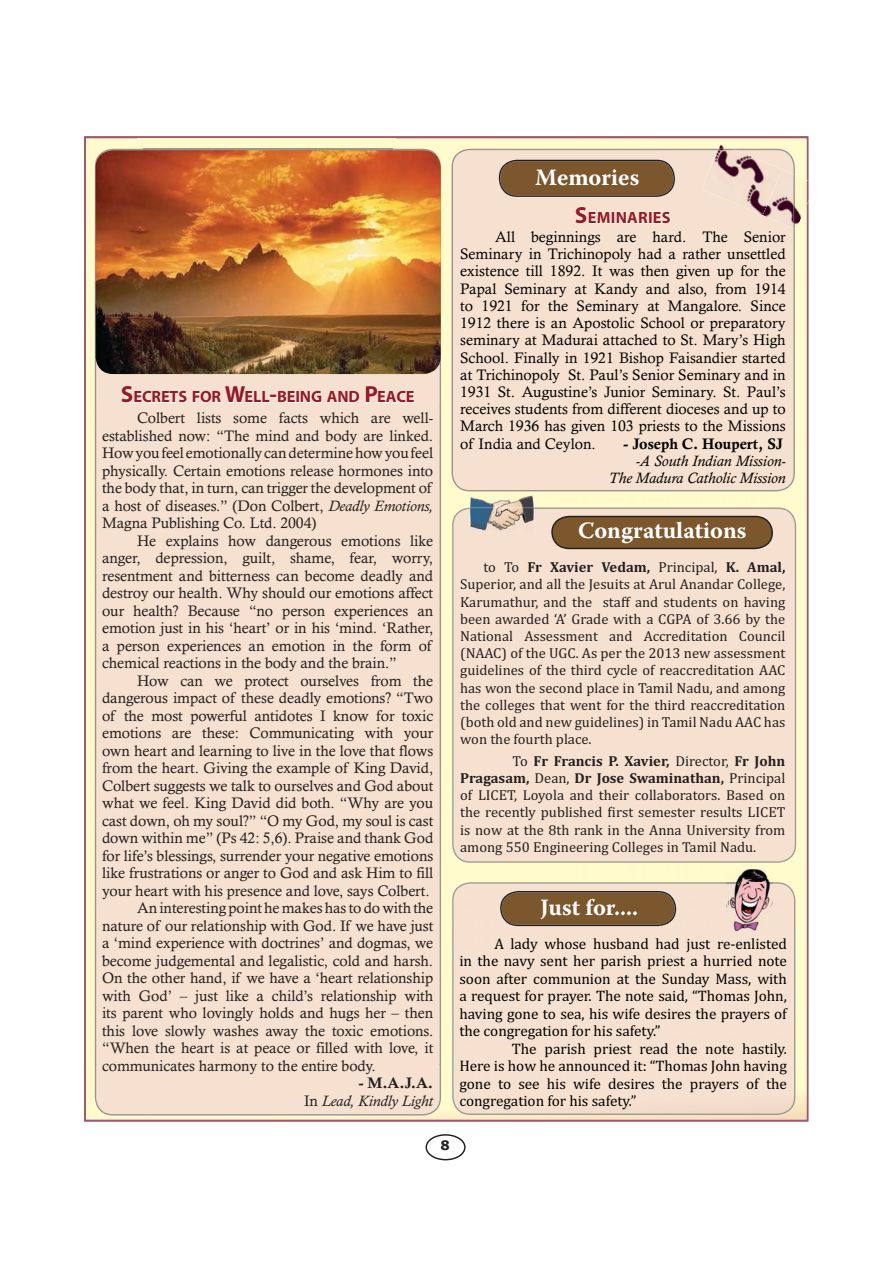
<style>
.page{position:relative;width:893px;height:1263px;background:#fff}
.page>*{position:absolute;margin:0;border:0;box-sizing:border-box;transform-origin:0 0}
.t1{font:700 23.4px "Warnock Pro";color:#fff}
.t2{font:700 16.35px "Myriad Pro";letter-spacing:-.005em;color:#971b22}
.t3{font:700 16.35px "Myriad Pro";letter-spacing:.015em;color:#971b22}
.t4{font:15.3px/17.5px "Calisto";letter-spacing:-.005em;color:#231f20;text-align:justify}
.t5{font:15.3px/17.2px "Calisto";color:#010202;text-align:justify}
.t6{font:15.3px/17.5px "Cambria";letter-spacing:-.005em;color:#010202;text-align:justify}
.t7{font:italic 15.3px/17.2px "Calisto";color:#010202;text-align:right}
.t8{font:15.3px "Calis MT Bol";color:#010202}
.t9{font:italic 15.3px "Calisto";letter-spacing:-.005em;color:#231f20}
.t10{font:15.3px "Calis MT Bol";color:#231f20}
.t11{font:14.55px/17.2px "Cambria";color:#231f20;text-align:justify}
.t12{font:700 13.05px "Verdana";color:#231f20}
.s1{font-size:23.4px}
.s2{font-style:italic}
.s3{font-style:normal}
.s4{font-weight:700}
</style>
<div class="page">
<div style="left:425px;top:1134px;width:41px;height:26px;border:1px solid #231f20;border-radius:50%"></div>
<img style="left:87px;top:1068px;width:719px;height:51px">
<div style="left:755px;top:139px;width:51px;height:929px;background:#fffbcc"></div>
<img style="left:86px;top:139px;width:1px;height:980px">
<img style="left:806px;top:139px;width:1px;height:980px">
<div style="left:451px;top:149px;width:344px;height:342px;background:#f6e1d0"></div>
<img style="left:808px;top:181px;width:1px;height:20px">
<img style="left:807px;top:180px;width:1px;height:25px">
<img style="left:718px;top:144px;width:15px;height:5px">
<img style="left:793px;top:174px;width:13px;height:55px">
<svg style="left:806px;top:180px;width:1px;height:26px"></svg>
<img style="left:701px;top:150px;width:81px;height:65px">
<img style="left:763px;top:170px;width:30px;height:58px">
<svg style="left:718px;top:149px;width:18px;height:1px"></svg>
<img style="left:499px;top:160px;width:176px;height:37px">
<div style="left:452px;top:882px;width:343px;height:233px;background:#f6e1d0"></div>
<img style="left:500px;top:891px;width:176px;height:35px">
<div style="left:95px;top:1064px;width:346px;height:52px;background:#f6e1d0"></div>
<div style="left:95px;top:149px;width:50px;height:916px;background:#f6e1d0"></div>
<div style="left:391px;top:149px;width:50px;height:916px;background:#f6e1d0"></div>
<svg style="left:86px;top:150px;width:23px;height:1px"></svg>
<svg style="left:86px;top:159px;width:12px;height:1px"></svg>
<div style="left:452px;top:507px;width:344px;height:356px;background:#f6e1d0"></div>
<img style="left:470px;top:494px;width:64px;height:37px">
<img style="left:470px;top:507px;width:64px;height:2px">
<svg style="left:550px;top:515px;width:224px;height:35px;background:#7e5d39"></svg>
<svg style="left:575px;top:206px;width:96px;height:18px"></svg>
<img style="left:96px;top:150px;width:345px;height:224px;border-radius:17px">
<svg style="left:121px;top:386px;width:79px;height:18px"></svg>
<div style="left:201px;top:391px;width:10px;height:12px;border:1px solid #fff;border-radius:50%"></div>
<div style="left:203px;top:393px;width:6px;height:8px;border:1px solid #fff;border-radius:50%"></div>
<svg style="left:212px;top:386px;width:203px;height:17px"></svg>
<img style="left:726px;top:869px;width:47px;height:61px">
<p class="t2" style="left:121px;top:387px;width:295px"><span class="s1">S</span>ECRETS FOR <span class="s1">W</span>ELL<span class="s1">-</span>BEING AND <span class="s1">P</span>EACE</p>
<p class="t4" style="left:102px;top:411px;width:333px;text-indent:35px">Colbert lists some facts which are well&shy;established now: “The mind and body are linked.<br>How you feel emotionally can determine how you feel physically. Certain emotions release hormones into the body that, in turn, can trigger the development of a host of diseases.” (Don Colbert, <span class="s2">Deadly Emotions, </span>Magna Publishing Co. Ltd. 2004)</p>
<p class="t4" style="left:102px;top:533px;width:333px;text-indent:35px">He explains how dangerous emotions like anger, depression, guilt, shame, fear, worry, resentment and bitterness can become deadly and destroy our health. Why should our emotions affect our health? Because “no person experiences an emotion just in his ‘heart’ or in his ‘mind. ‘Rather, a person experiences an emotion in the form of chemical reactions in the body and the brain.”</p>
<p class="t4" style="left:137px;top:673px;width:298px">How can we protect ourselves from the</p>
<p class="t4" style="left:102px;top:691px;width:333px">dangerous impact of these deadly emotions? “Two</p>
<p class="t4" style="left:102px;top:708px;width:333px">of the most powerful antidotes I know for toxic</p>
<p class="t4" style="left:102px;top:726px;width:333px">emotions are these: Communicating with your</p>
<p class="t4" style="left:102px;top:743px;width:333px">own heart and learning to live in the love that flows</p>
<p class="t4" style="left:102px;top:761px;width:333px">from the heart. Giving the example of King David,</p>
<p class="t4" style="left:102px;top:778px;width:333px">Colbert suggests we talk to ourselves and God about</p>
<p class="t4" style="left:102px;top:796px;width:333px">what we feel. King David did both. “Why are you</p>
<p class="t4" style="left:102px;top:813px;width:333px">cast down, oh my soul?” “O my God, my soul is cast</p>
<p class="t4" style="left:102px;top:831px;width:333px">down within me” (Ps 42: 5,6). Praise and thank God</p>
<p class="t4" style="left:102px;top:848px;width:333px">for life’s blessings, surrender your negative emotions</p>
<p class="t4" style="left:102px;top:866px;width:333px">like frustrations or anger to God and ask Him to fill</p>
<p class="t4" style="left:102px;top:883px;width:329px">your heart with his presence and love, says Colbert.</p>
<p class="t4" style="left:137px;top:901px;width:298px">An interesting point he makes has to do with the</p>
<p class="t4" style="left:102px;top:918px;width:333px">nature of our relationship with God. If we have just</p>
<p class="t4" style="left:102px;top:936px;width:333px">a ‘mind experience with doctrines’ and dogmas, we</p>
<p class="t4" style="left:102px;top:953px;width:333px">become judgemental and legalistic, cold and harsh.</p>
<p class="t4" style="left:102px;top:971px;width:333px">On the other hand, if we have a ‘heart relationship</p>
<p class="t4" style="left:102px;top:988px;width:333px">with God’ – just like a child’s relationship with</p>
<p class="t4" style="left:102px;top:1006px;width:333px">its parent who lovingly holds and hugs her – then</p>
<p class="t4" style="left:102px;top:1023px;width:333px">this love slowly washes away the toxic emotions.</p>
<p class="t4" style="left:102px;top:1041px;width:333px">“When the heart is at peace or filled with love, it</p>
<p class="t4" style="left:102px;top:1058px;width:275px">communicates harmony to the entire body.</p>
<p class="t10" style="left:358px;top:1074px;width:76px">- M.A.J.A.</p>
<p class="t9" style="left:304px;top:1095px;width:131px"><span class="s3">In</span> Lead, Kindly Light</p>
<h1 class="t1" style="left:535px;top:168px;width:106px">Memories</h1>
<p class="t3" style="left:575px;top:208px;width:97px"><span class="s1">S</span>EMINARIES</p>
<p class="t5" style="left:460px;top:230px;width:327px;text-indent:35px">All beginnings are hard. The Senior Seminary in Trichinopoly had a rather unsettled existence till 1892. It was then given up for the Papal Seminary at Kandy and also, from 1914 to 1921 for the Seminary at Mangalore. Since 1912 there is an Apostolic School or preparatory seminary at Madurai attached to St. Mary’s High School. Finally in 1921 Bishop Faisandier started at Trichinopoly St. Paul’s Senior Seminary and in 1931 St. Augustine’s Junior Seminary. St. Paul’s receives students from different dioceses and up to March 1936 has given 103 priests to the Missions of India and Ceylon.</p>
<p class="t8" style="left:623px;top:434px;width:161px">- Joseph C. Houpert, SJ</p>
<p class="t7" style="left:609px;top:453px;width:179px">-A South Indian Mission-<br>The Madura Catholic Mission</p>
<h1 class="t1" style="left:578px;top:521px;width:170px">Congratulations</h1>
<p class="t11" style="left:460px;top:560px;width:327px;text-indent:23px">to To <span class="s4">Fr Xavier Vedam,</span> Principal, <span class="s4">K. Amal, </span>Superior, and all the Jesuits at Arul Anandar College, Karumathur, and the staff and students on having been awarded ‘A’ Grade with a CGPA of 3.66 by the National Assessment and Accreditation Council (NAAC) of the UGC. As per the 2013 new assessment guidelines of the third cycle of reaccreditation AAC has won the second place in Tamil Nadu, and among the colleges that went for the third reaccreditation (both old and new guidelines) in Tamil Nadu AAC has won the fourth place.</p>
<p class="t11" style="left:460px;top:754px;width:327px;text-indent:52px">To <span class="s4">Fr Francis P. Xavier,</span> Director, <span class="s4">Fr John Pragasam,</span> Dean, <span class="s4">Dr Jose Swaminathan,</span> Principal of LICET, Loyola and their collaborators. Based on the recently published -irst semester results LICET is now at the 8th rank in the Anna University from among 550 Engineering Colleges in Tamil Nadu.</p>
<h1 class="t1" style="left:540px;top:898px;width:99px">Just for....</h1>
<p class="t6" style="left:459px;top:936px;width:329px;text-indent:35px">A lady whose husband had just re-enlisted in the navy sent her parish priest a hurried note soon after communion at the Sunday Mass, with a request for prayer. The note said, “Thomas John, having gone to sea, his wife desires the prayers of the congregation for his safety.”</p>
<p class="t6" style="left:459px;top:1041px;width:329px;text-indent:52px">The parish priest read the note hastily.<br>Here is how he announced it: “Thomas John having gone to see his wife desires the prayers of the congregation for his safety.”</p>
<p class="t12" style="left:440px;top:1137px;width:11px">8</p>
</div>
